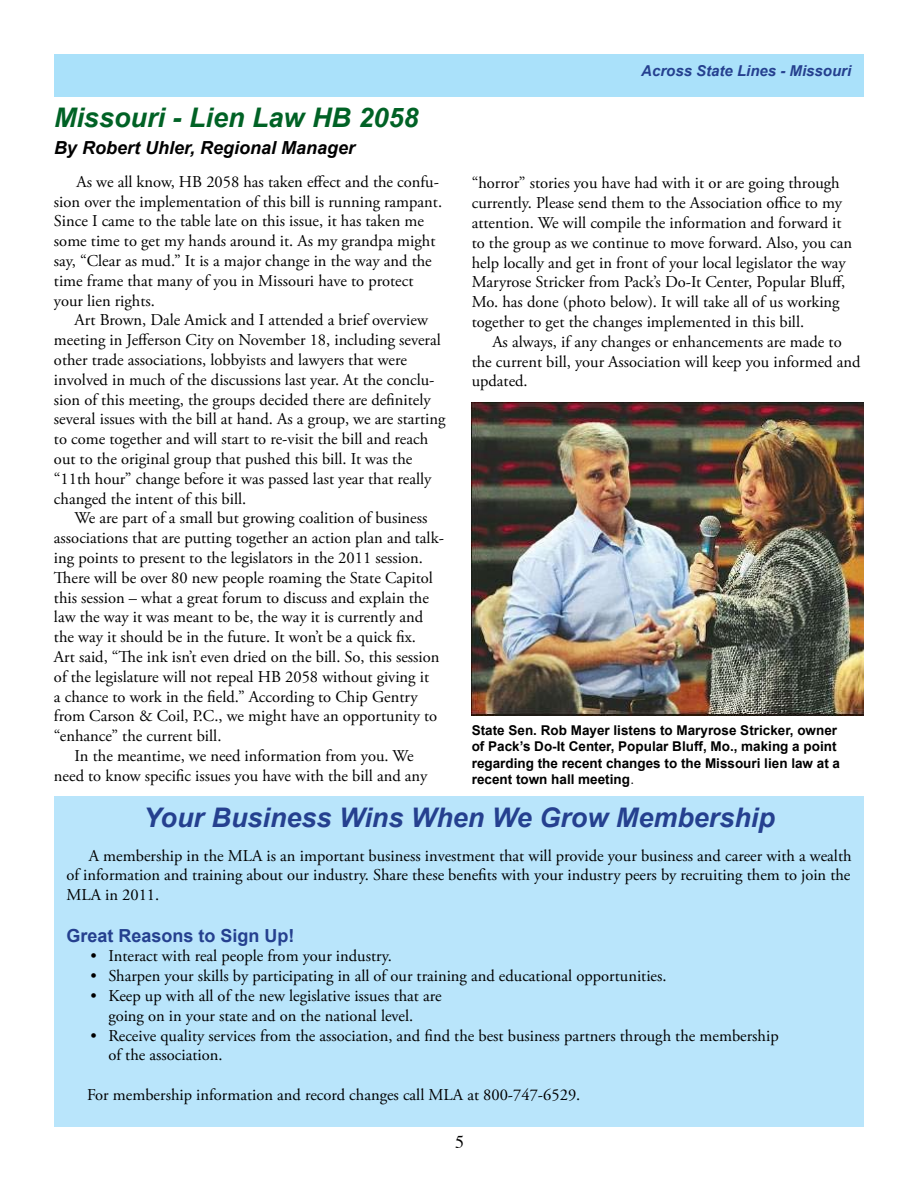
<style>
.page{position:relative;width:918px;height:1188px;background:#fff}
.page>*{position:absolute;margin:0;border:0;box-sizing:border-box;transform-origin:0 0}
.t1{font:italic 700 27px "Arial";color:#25408f}
.t2{font:italic 700 27px "Arial";color:#006225}
.t3{font:italic 700 18px "Arial";color:#000}
.t4{font:700 18px "Arial";color:#25408f}
.t5{font:18px "Times";color:#000}
.t6{font:16.5px/19.8px "Adobe Garamond Pro";color:#000}
.t7{font:italic 700 15px "Arial";color:#25408f}
.t8{font:700 13.5px/16.2px "Arial";color:#000}
.s1{font-family:"Times";font-weight:400}
</style>
<div class="page">
<div style="left:55px;top:55px;width:809px;height:42px;background:#aae1fa"></div>
<img style="left:472px;top:402px;width:392px;height:314px">
<div style="left:54px;top:796px;width:810px;height:331px;background:#b9e5fb"></div>
<p class="t7" style="left:641px;top:61px;width:212px">Across State Lines - Missouri</p>
<h1 class="t2" style="left:54px;top:100px;width:366px">Missouri - Lien Law HB 2058</h1>
<p class="t3" style="left:54px;top:136px;width:303px">By Robert Uhler, Regional Manager</p>
<p class="t6" style="left:54px;top:172px;width:390px;text-indent:23px">As we all know, HB 2058 has taken effect and the confu&shy;sion over the implementation of this bill is running rampant.<br>Since I came to the table late on this issue, it has taken me some time to get my hands around it. As my grandpa might say, “Clear as mud.” It is a major change in the way and the time frame that many of you in Missouri have to protect your lien rights.</p>
<p class="t6" style="left:54px;top:311px;width:393px;text-indent:21px">Art Brown, Dale Amick and I attended a brief overview meeting in Jefferson City on November 18, including several other trade associations, lobbyists and lawyers that were involved in much of the discussions last year. At the conclu&shy;sion of this meeting, the groups decided there are definitely several issues with the bill at hand. As a group, we are starting to come together and will start to re-visit the bill and reach out to the original group that pushed this bill. It was the “11th hour” change before it was passed last year that really changed the intent of this bill.</p>
<p class="t6" style="left:74px;top:509px;width:355px">We are part of a small but growing coalition of business</p>
<p class="t6" style="left:54px;top:529px;width:391px">associations that are putting together an action plan and talk-</p>
<p class="t6" style="left:54px;top:548px;width:371px">ing points to present to the legislators in the 2011 session.</p>
<p class="t6" style="left:54px;top:568px;width:380px">There will be over 80 new people roaming the State Capitol</p>
<p class="t6" style="left:54px;top:588px;width:377px">this session – what a great forum to discuss and explain the</p>
<p class="t6" style="left:54px;top:608px;width:371px">law the way it was meant to be, the way it is currently and</p>
<p class="t6" style="left:54px;top:628px;width:364px">the way it should be in the future. It won’t be a quick fix.</p>
<p class="t6" style="left:54px;top:647px;width:387px">Art said, “The ink isn’t even dried on the bill. So, this session</p>
<p class="t6" style="left:54px;top:667px;width:377px">of the legislature will not repeal HB 2058 without giving it</p>
<p class="t6" style="left:54px;top:687px;width:365px">a chance to work in the field.” According to Chip Gentry</p>
<p class="t6" style="left:54px;top:707px;width:385px">from Carson &amp; Coil, P.C., we might have an opportunity to</p>
<p class="t6" style="left:54px;top:727px;width:169px">“enhance” the current bill.</p>
<p class="t6" style="left:75px;top:746px;width:340px">In the meantime, we need information from you. We</p>
<p class="t6" style="left:54px;top:766px;width:375px">need to know specific issues you have with the bill and any</p>
<p class="t6" style="left:472px;top:174px;width:382px">“horror” stories you have had with it or are going through currently. Please send them to the Association office to my attention. We will compile the information and forward it to the group as we continue to move forward. Also, you can help locally and get in front of your local legislator the way Maryrose Stricker from Pack’s Do-It Center, Popular Bluff, Mo. has done (photo below). It will take all of us working together to get the changes implemented in this bill.</p>
<p class="t6" style="left:472px;top:332px;width:390px;text-indent:21px">As always, if any changes or enhancements are made to the current bill, your Association will keep you informed and updated.</p>
<p class="t8" style="left:472px;top:723px;width:370px">State Sen. Rob Mayer listens to Maryrose Stricker, owner of Pack’s Do-It Center, Popular Bluff, Mo., making a point regarding the recent changes to the Missouri lien law at a recent town hall meeting<span class="s1">.</span></p>
<h1 class="t1" style="left:144px;top:800px;width:633px">Your Business Wins When We Grow Membership</h1>
<p class="t6" style="left:66px;top:846px;width:787px;text-align:justify;text-indent:23px">A membership in the MLA is an important business investment that will provide your business and career with a wealth of information and training about our industry. Share these benefits with your industry peers by recruiting them to join the MLA in 2011.</p>
<p class="t4" style="left:66px;top:923px;width:230px">Great Reasons to Sign Up!</p>
<p class="t6" style="left:90px;top:947px;width:303px">• Interact with real people from your industry.</p>
<p class="t6" style="left:90px;top:967px;width:578px">• Sharpen your skills by participating in all of our training and educational opportunities.</p>
<p class="t6" style="left:108px;top:986px;width:335px;text-indent:-18px">• Keep up with all of the new legislative issues that are going on in your state and on the national level.</p>
<p class="t6" style="left:108px;top:1026px;width:672px;text-indent:-18px">• Receive quality services from the association, and find the best business partners through the membership of the association.</p>
<p class="t6" style="left:87px;top:1085px;width:495px">For membership information and record changes call MLA at 800-747-6529.</p>
<p class="t5" style="left:455px;top:1125px;width:10px">5</p>
</div>
